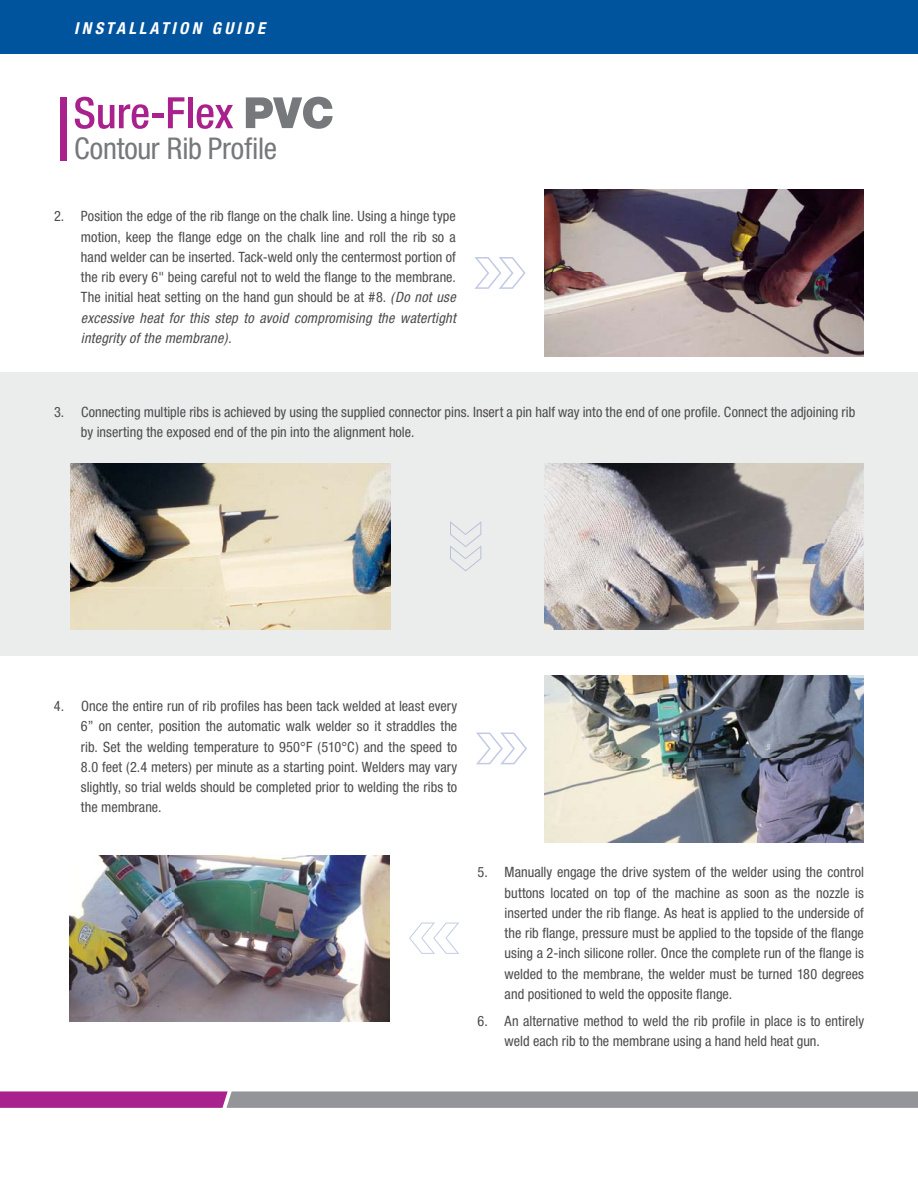
<style>
.page{position:relative;width:918px;height:1188px;background:#fff}
.page>*{position:absolute;margin:0;border:0;box-sizing:border-box;transform-origin:0 0}
.t1{font:condensed 30px "Helvetica Neue";letter-spacing:-.005em;color:#77787b}
.t2{font:italic 700 condensed 16.5px "Helvetica Neue";letter-spacing:.2em;color:#fff}
.t3{font:condensed 14.25px/20.2px "Helvetica Neue";color:#4c4c4e;text-align:justify}
.s1{font-style:italic}
</style>
<div class="page">
<div style="left:0;top:373px;width:918px;height:283px;background:#ebecec"></div>
<img style="left:544px;top:190px;width:320px;height:166px">
<img style="left:544px;top:676px;width:320px;height:166px">
<img style="left:69px;top:855px;width:320px;height:167px">
<img style="left:544px;top:463px;width:320px;height:167px">
<img style="left:70px;top:463px;width:320px;height:167px">
<svg style="left:474px;top:257px;width:52px;height:32px"></svg>
<svg style="left:476px;top:733px;width:51px;height:31px"></svg>
<svg style="left:409px;top:923px;width:50px;height:31px"></svg>
<svg style="left:450px;top:521px;width:31px;height:50px"></svg>
<div style="left:0;top:0;width:918px;height:53px;background:#00549e"></div>
<svg style="left:246px;top:97px;width:87px;height:32px"></svg>
<svg style="left:75px;top:97px;width:74px;height:32px"></svg>
<hr style="left:152px;top:114px;width:11px;height:4px;background:#a8218c">
<svg style="left:168px;top:97px;width:16px;height:31px"></svg>
<div style="left:188px;top:97px;width:5px;height:31px;background:#a8218c"></div>
<svg style="left:197px;top:104px;width:36px;height:25px"></svg>
<div style="left:60px;top:97px;width:7px;height:64px;background:#a8218c"></div>
<svg style="left:0;top:1091px;width:918px;height:17px;background:#9c7d99"></svg>
<p class="t2" style="left:74px;top:23px;width:192px">INSTALLATION GUIDE</p>
<h1 class="t1" style="left:74px;top:137px;width:204px">Contour Rib Profile</h1>
<p class="t3" style="left:81px;top:207px;width:376px;text-indent:-27px">2. Position the edge of the rib flange on the chalk line. Using a hinge type motion, keep the flange edge on the chalk line and roll the rib so a hand welder can be inserted. Tack-weld only the centermost portion of the rib every 6" being careful not to weld the flange to the membrane.<br>The initial heat setting on the hand gun should be at #8. <span class="s1">(Do not use excessive heat for this step to avoid compromising the watertight integrity of the membrane).</span></p>
<p class="t3" style="left:81px;top:403px;width:776px;text-indent:-27px">3. Connecting multiple ribs is achieved by using the supplied connector pins. Insert a pin half way into the end of one profile. Connect the adjoining rib by inserting the exposed end of the pin into the alignment hole.</p>
<p class="t3" style="left:81px;top:697px;width:378px;text-indent:-27px">4. Once the entire run of rib profiles has been tack welded at least every 6” on center, position the automatic walk welder so it straddles the rib. Set the welding temperature to 950°F (510°C) and the speed to 8.0 feet (2.4 meters) per minute as a starting point. Welders may vary slightly, so trial welds should be completed prior to welding the ribs to the membrane.</p>
<p class="t3" style="left:505px;top:863px;width:361px;text-indent:-27px">5. Manually engage the drive system of the welder using the control buttons located on top of the machine as soon as the nozzle is inserted under the rib flange. As heat is applied to the underside of the rib flange, pressure must be applied to the topside of the flange using a 2-inch silicone roller. Once the complete run of the flange is welded to the membrane, the welder must be turned 180 degrees and positioned to weld the opposite flange.</p>
<p class="t3" style="left:505px;top:1012px;width:361px;text-indent:-27px">6. An alternative method to weld the rib profile in place is to entirely weld each rib to the membrane using a hand held heat gun.</p>
</div>
